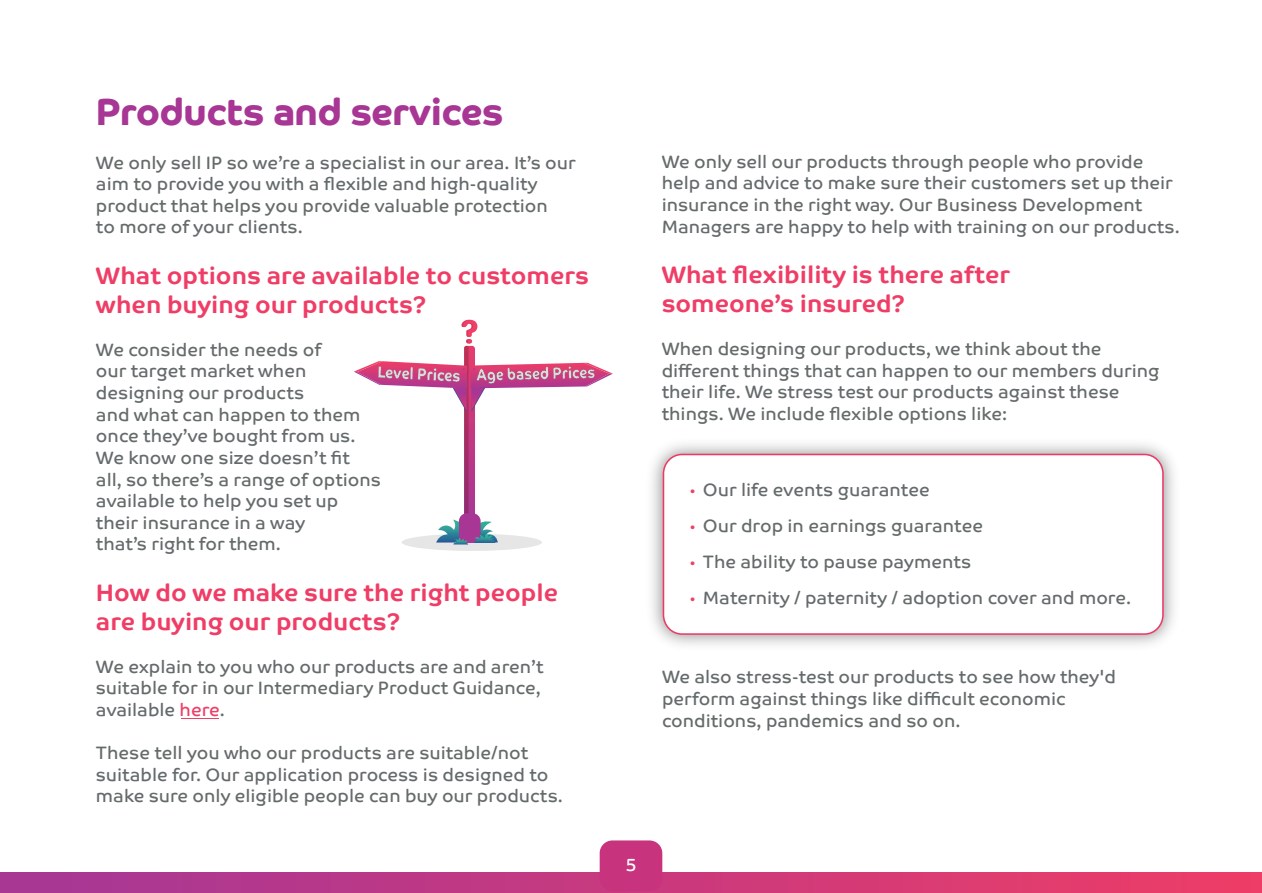
<style>
.page{position:relative;width:1262px;height:893px;background:#fff}
.page>*{position:absolute;margin:0;border:0;box-sizing:border-box;transform-origin:0 0}
.t1{font:700 37.5px "Co Headline";color:#a83694}
.t2{font:700 24px/28.8px "Co Text";color:#ef3d66}
.t3{font:18px/21.6px "Co Text";color:#656a6b}
.t4{font:18px "Co Text";color:#fff}
.s1{color:#ef3f67}
.s2{font-family:"Myriad Pro";color:#ef3f67}
</style>
<div class="page">
<img style="left:652px;top:444px;width:522px;height:201px">
<div style="left:663px;top:454px;width:500px;height:180px;background:#fff;border-radius:19px"></div>
<div style="left:662px;top:453px;width:501px;height:181px;border:2px solid #fff;border-radius:19px"></div>
<div style="left:0;top:872px;width:1262px;height:20px;background:linear-gradient(to right,#a43796,#ed3d66)"></div>
<div style="left:599px;top:840px;width:63px;height:51px;background:#c8337d"></div>
<div style="left:401px;top:533px;width:141px;height:18px;background:#e6e6e6;border-radius:50%"></div>
<svg style="left:354px;top:320px;width:259px;height:224px"></svg>
<hr style="left:181px;top:717px;width:38px;height:1px;background:#ef3f67">
<h1 class="t1" style="left:96px;top:90px;width:409px">Products and services</h1>
<p class="t3" style="left:96px;top:151px;width:481px">We only sell IP so we’re a specialist in our area. It’s our aim to provide you with a flexible and high-quality product that helps you provide valuable protection<br>to more of your clients.</p>
<h2 class="t2" style="left:96px;top:261px;width:494px">What options are available to customers when buying our products?</h2>
<p class="t3" style="left:96px;top:339px;width:287px">We consider the needs of<br>our target market when designing our products<br>and what can happen to them once they’ve bought from us.<br>We know one size doesn’t fit<br>all, so there’s a range of options available to help you set up their insurance in a way<br>that’s right for them.</p>
<h2 class="t2" style="left:96px;top:578px;width:463px">How do we make sure the right people are buying our products?</h2>
<p class="t3" style="left:96px;top:655px;width:449px">We explain to you who our products are and aren’t suitable for in our Intermediary Product Guidance, available <span class="s1">here</span>.</p>
<p class="t3" style="left:96px;top:742px;width:468px">These tell you who our products are suitable/not suitable for. Our application process is designed to make sure only eligible people can buy our products.</p>
<p class="t3" style="left:661px;top:151px;width:519px">We only sell our products through people who provide help and advice to make sure their customers set up their insurance in the right way. Our Business Development Managers are happy to help with training on our products.</p>
<h2 class="t2" style="left:661px;top:260px;width:350px">What flexibility is there after someone’s insured?</h2>
<p class="t3" style="left:661px;top:338px;width:499px">When designing our products, we think about the different things that can happen to our members during their life. We stress test our products against these things. We include flexible options like:</p>
<p class="t3" style="left:690px;top:478px;width:241px"><span class="s2">•</span> Our life events guarantee</p>
<p class="t3" style="left:690px;top:514px;width:294px"><span class="s2">•</span> Our drop in earnings guarantee</p>
<p class="t3" style="left:690px;top:550px;width:283px"><span class="s2">•</span> The ability to pause payments</p>
<p class="t3" style="left:690px;top:586px;width:442px"><span class="s2">•</span> Maternity / paternity / adoption cover and more.</p>
<p class="t3" style="left:662px;top:666px;width:455px">We also stress-test our products to see how they'd perform against things like difficult economic conditions, pandemics and so on.</p>
<p class="t4" style="left:625px;top:854px;width:13px">5</p>
</div>
